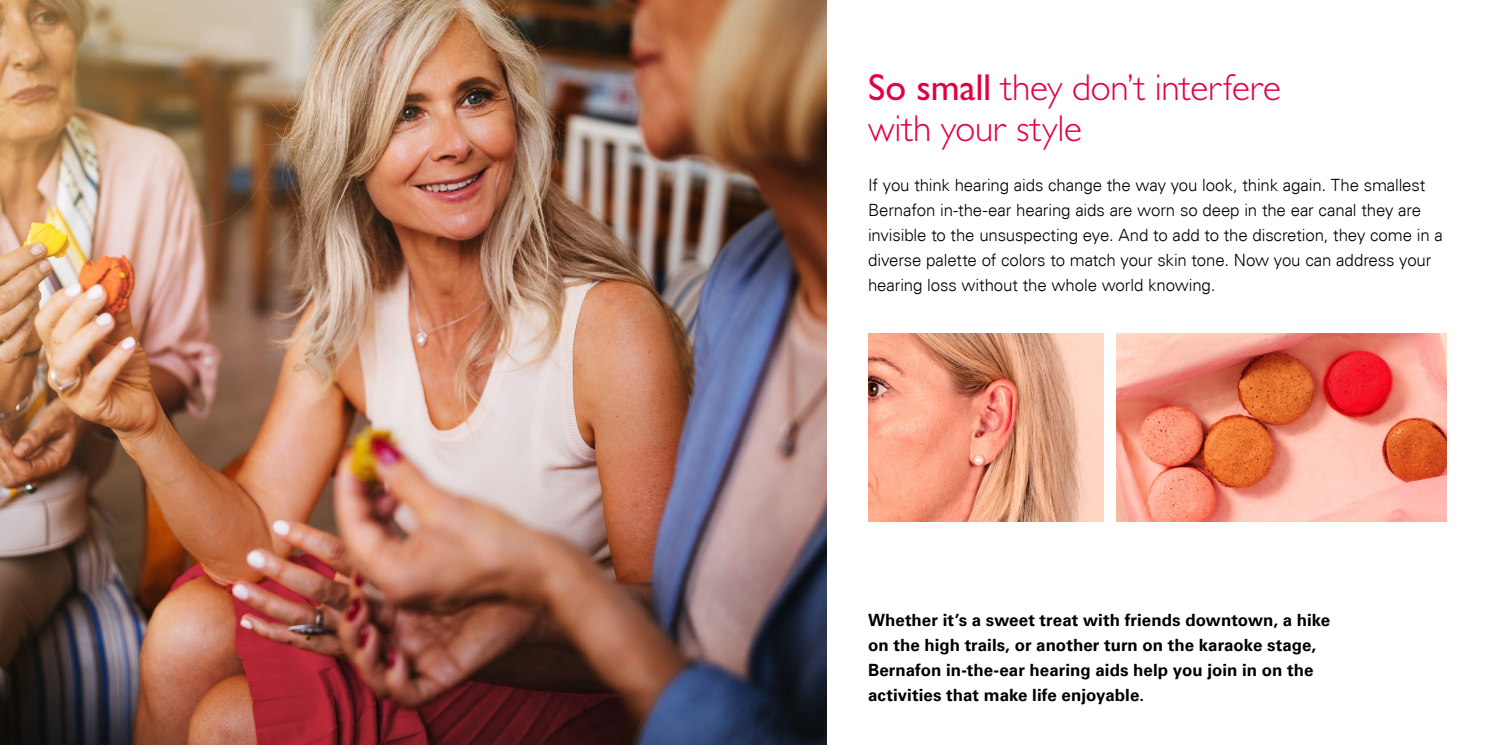
<style>
.page{position:relative;width:1489px;height:745px;background:#fff}
.page>*{position:absolute;margin:0;border:0;box-sizing:border-box;transform-origin:0 0}
.t1{font:300 37.5px/41.2px "Gill Sans MT Pro";letter-spacing:-.005em;color:#e40040}
.t2{font:300 16.88px/25px "Univers Com 45";letter-spacing:-.01em;color:#000}
.t3{font:700 16.88px/25px "Univers Com 65";letter-spacing:.005em;color:#000}
.s1{font-weight:500}
</style>
<div class="page">
<img style="left:0;top:0;width:826px;height:744px">
<img style="left:1116px;top:333px;width:330px;height:188px">
<img style="left:868px;top:333px;width:235px;height:188px">
<h1 class="t1" style="left:868px;top:66px;width:414px"><span class="s1">So small</span> they don’t interfere with your style</h1>
<p class="t2" style="left:868px;top:173px;width:576px">If you think hearing aids change the way you look, think again. The smallest Bernafon in-the-ear hearing aids are worn so deep in the ear canal they are invisible to the unsuspecting eye. And to add to the discretion, they come in a diverse palette of colors to match your skin tone. Now you can address your hearing loss without the whole world knowing.</p>
<p class="t3" style="left:868px;top:607px;width:464px">Whether it’s a sweet treat with friends downtown, a hike on the high trails, or another turn on the karaoke stage, Bernafon in-the-ear hearing aids help you join in on the activities that make life enjoyable.</p>
</div>
